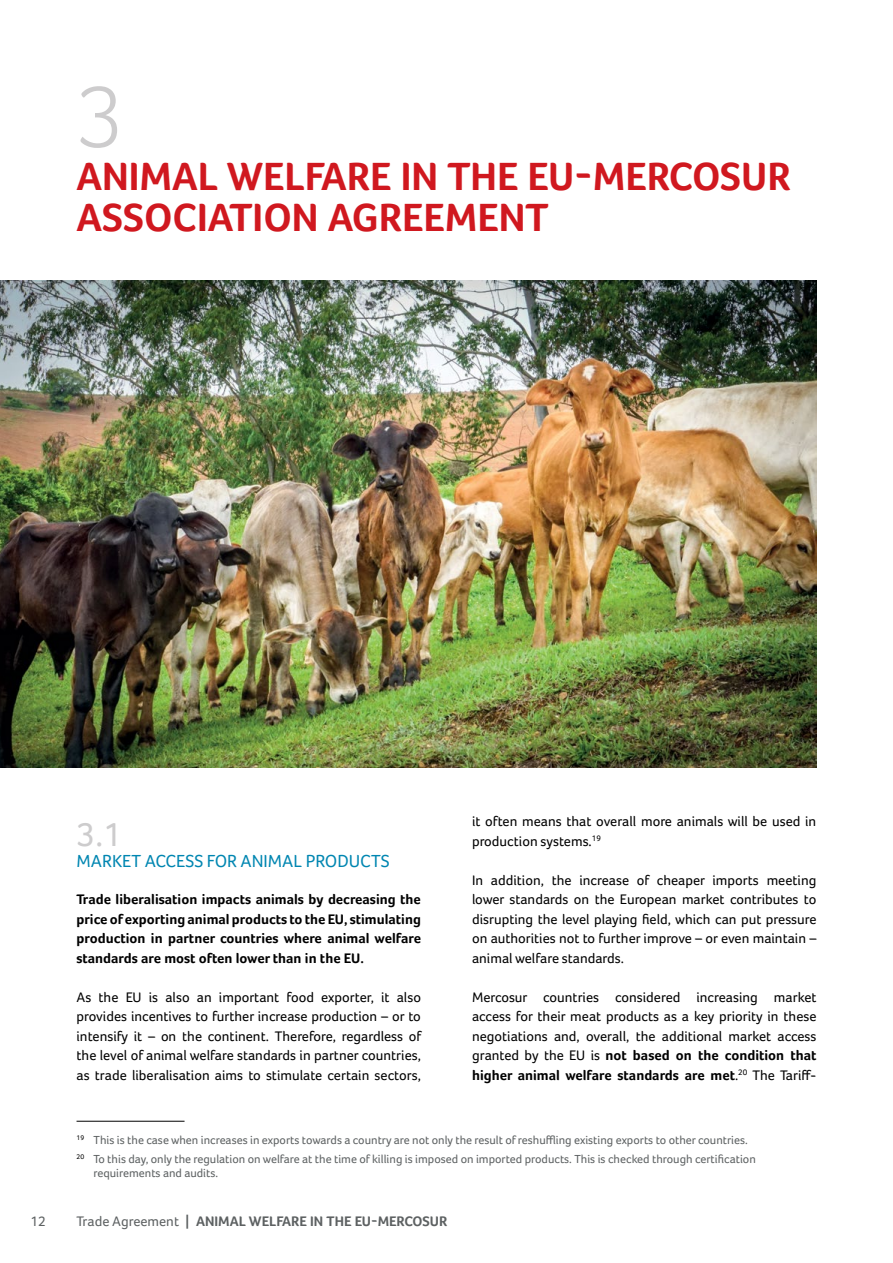
<style>
.page{position:relative;width:893px;height:1263px;background:#fff}
.page>*{position:absolute;margin:0;border:0;box-sizing:border-box;transform-origin:0 0}
.t1{font:300 90px "Foco";color:#cdcccd}
.t2{font:700 40.5px/40.5px "Foco";color:#d0181f}
.t3{font:34.5px "Foco";color:#cdcccd}
.t4{font:18px "Foco";color:#0086b1}
.t5{font:14.25px/19.5px "Foco";color:#000;text-align:justify}
.t6{font:700 14.25px/19.5px "Foco";color:#000;text-align:justify}
.t7{font:700 14.25px "Foco";color:#5d6162}
.t8{font:14.25px "Foco";color:#5d6162}
.t9{font:12px/18.6px "Foco";color:#5d6162}
.s1{font-weight:700}
.s2{font-weight:400}
</style>
<div class="page">
<hr style="left:77px;top:1121px;width:108px;height:1px;background:#000">
<img style="left:0;top:280px;width:816px;height:488px">
<h1 class="t1" style="left:77px;top:64px;width:50px">3</h1>
<h2 class="t2" style="left:77px;top:156px;width:716px">ANIMAL WELFARE IN THE EU-MERCOSUR<br>ASSOCIATION AGREEMENT</h2>
<h3 class="t3" style="left:77px;top:814px;width:47px">3.1</h3>
<p class="t4" style="left:77px;top:850px;width:315px">MARKET ACCESS FOR ANIMAL PRODUCTS</p>
<p class="t6" style="left:77px;top:889px;width:346px">Trade liberalisation impacts animals by decreasing the price of exporting animal products to the EU, stimulating production in partner countries where animal welfare standards are most often lower than in the EU.</p>
<p class="t5" style="left:77px;top:987px;width:346px">As the EU is also an important food exporter, it also provides incentives to further increase production – or to intensify it – on the continent. Therefore, regardless of the level of animal welfare standards in partner countries, as trade liberalisation aims to stimulate certain sectors,</p>
<p class="t5" style="left:472px;top:811px;width:346px">it often means that overall more animals will be used in production systems.<sup>19</sup></p>
<p class="t5" style="left:472px;top:870px;width:346px">In addition, the increase of cheaper imports meeting lower standards on the European market contributes to disrupting the level playing field, which can put pressure on authorities not to further improve – or even maintain – animal welfare standards.</p>
<p class="t5" style="left:472px;top:987px;width:346px">Mercosur countries considered increasing market access for their meat products as a key priority in these negotiations and, overall, the additional market access granted by the EU is <span class="s1">not based on the condition that higher animal welfare standards are met</span>.<sup>20</sup> The Tariff-</p>
<p class="t9" style="left:77px;top:1131px;width:681px"><sup>19</sup> This is the case when increases in exports towards a country are not only the result of reshuffling existing exports to other countries.<br><sup>20</sup> To this day, only the regulation on welfare at the time of killing is imposed on imported products. This is checked through certification</p>
<p class="t9" style="left:94px;top:1164px;width:126px">requirements and audits.</p>
<p class="t8" style="left:30px;top:1212px;width:17px">12</p>
<p class="t7" style="left:77px;top:1212px;width:372px"><span class="s2">Trade Agreement</span> | ANIMAL WELFARE IN THE EU-MERCOSUR</p>
</div>
